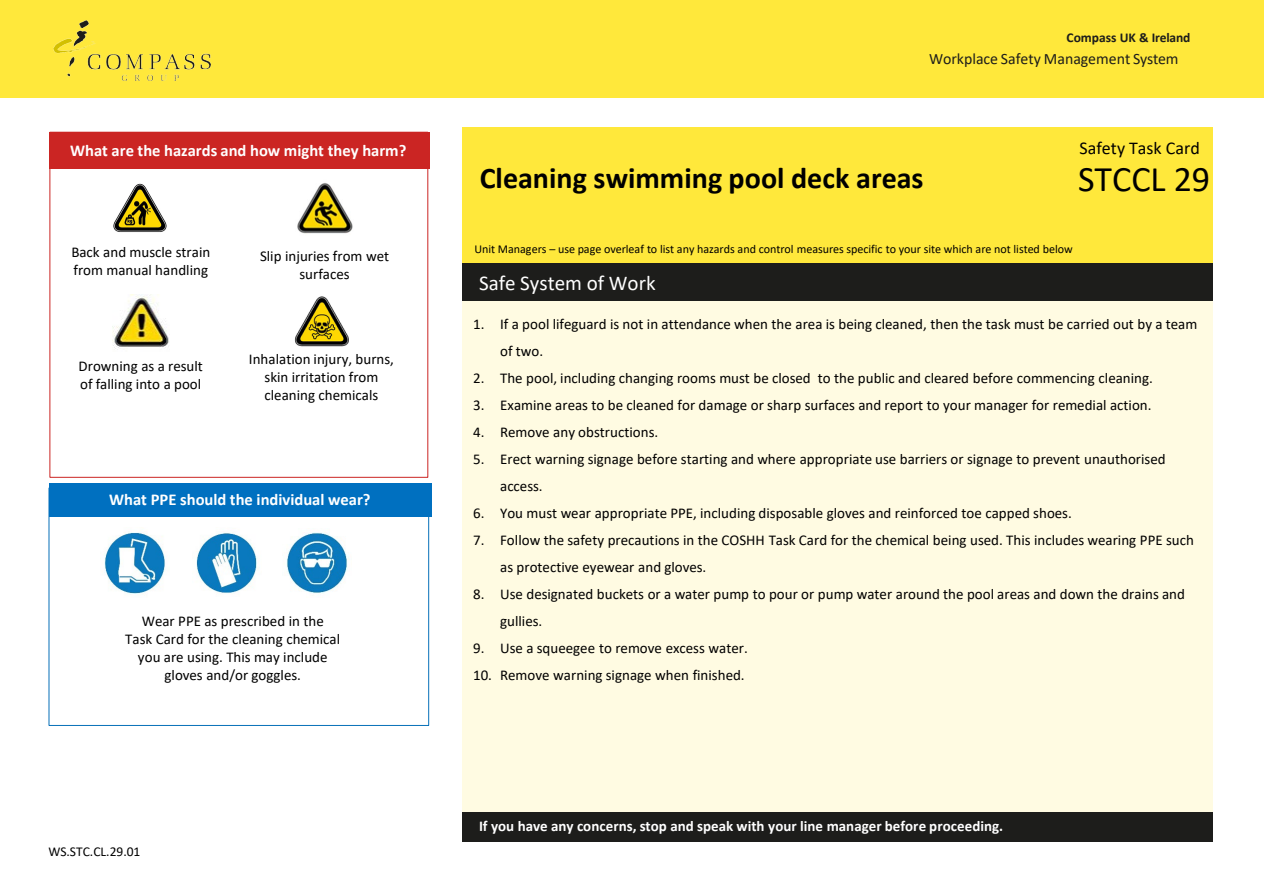
<style>
.page{position:relative;width:1264px;height:894px;background:#fff}
.page>*{position:absolute;margin:0;border:0;box-sizing:border-box;transform-origin:0 0}
.t1{font:36px "Calibri";color:#000}
.t2{font:700 30px "Calibri";color:#000}
.t3{font:21px "Calibri";color:#fff}
.t4{font:18px "Calibri";color:#000}
.t5{font:700 16.5px "Calibri";letter-spacing:-.005em;color:#fff}
.t6{font:15.9px "Calibri";color:#1d1d1b}
.t7{font:15px/18px "Calibri";color:#000}
.t8{font:700 15px "Calibri";letter-spacing:.005em;color:#fff}
.t9{font:700 13.5px "Calibri";letter-spacing:-.005em;color:#1d1d1b}
.t10{font:13.5px "Calibri";color:#000}
.t11{font:12px "Calibri";letter-spacing:-.005em;color:#000}
</style>
<div class="page">
<div style="left:0;top:0;width:1263px;height:97px;background:#ffe83b"></div>
<img style="left:53px;top:21px;width:157px;height:59px">
<div style="left:461px;top:128px;width:751px;height:135px;background:#ffe83b"></div>
<div style="left:461px;top:263px;width:751px;height:38px;background:#1d1d1b"></div>
<div style="left:461px;top:301px;width:751px;height:511px;background:#fffbe2"></div>
<div style="left:461px;top:812px;width:751px;height:30px;background:#1d1d1b"></div>
<div style="left:50px;top:132px;width:380px;height:36px;background:#cb2523"></div>
<div style="left:49px;top:483px;width:382px;height:33px;background:#0070c0"></div>
<img style="left:196px;top:533px;width:61px;height:60px">
<img style="left:104px;top:530px;width:61px;height:64px">
<img style="left:286px;top:532px;width:63px;height:61px">
<img style="left:113px;top:183px;width:54px;height:49px">
<img style="left:297px;top:183px;width:56px;height:51px">
<img style="left:112px;top:294px;width:58px;height:56px">
<img style="left:294px;top:296px;width:55px;height:51px">
<p class="t5" style="left:70px;top:139px;width:338px">What are the hazards and how might they harm?</p>
<p class="t7" style="left:71px;top:243px;width:140px">Back and muscle strain from manual handling</p>
<p class="t7" style="left:260px;top:247px;width:131px;text-align:center">Slip injuries from wet surfaces</p>
<p class="t7" style="left:79px;top:356px;width:126px">Drowning as a result of falling into a pool</p>
<p class="t7" style="left:249px;top:349px;width:147px;text-align:center">Inhalation injury, burns, skin irritation from cleaning chemicals</p>
<p class="t5" style="left:109px;top:488px;width:263px">What PPE should the individual wear?</p>
<p class="t7" style="left:142px;top:611px;width:184px">Wear PPE as prescribed in the</p>
<p class="t7" style="left:125px;top:629px;width:216px;text-align:center">Task Card for the cleaning chemical you are using. This may include gloves and/or goggles.</p>
<p class="t10" style="left:48px;top:842px;width:93px">WS.STC.CL.29.01</p>
<p class="t9" style="left:1066px;top:28px;width:125px">Compass UK &amp; Ireland</p>
<p class="t6" style="left:928px;top:47px;width:251px">Workplace Safety Management System</p>
<p class="t2" style="left:479px;top:156px;width:445px">Cleaning swimming pool deck areas</p>
<p class="t4" style="left:1079px;top:136px;width:122px">Safety Task Card</p>
<p class="t1" style="left:1077px;top:154px;width:134px">STCCL 29</p>
<p class="t11" style="left:474px;top:240px;width:599px">Unit Managers – use page overleaf to list any hazards and control measures specific to your site which are not listed below</p>
<p class="t3" style="left:479px;top:268px;width:178px">Safe System of Work</p>
<p class="t7" style="left:500px;top:310px;width:698px;line-height:27px;text-indent:-27px">1. If a pool lifeguard is not in attendance when the area is being cleaned, then the task must be carried out by a team of two.</p>
<p class="t7" style="left:473px;top:369px;width:681px">2. The pool, including changing rooms must be closed to the public and cleared before commencing cleaning.</p>
<p class="t7" style="left:473px;top:396px;width:680px">3. Examine areas to be cleaned for damage or sharp surfaces and report to your manager for remedial action.</p>
<p class="t7" style="left:473px;top:423px;width:187px">4. Remove any obstructions.</p>
<p class="t7" style="left:500px;top:445px;width:666px;line-height:27px;text-indent:-27px">5. Erect warning signage before starting and where appropriate use barriers or signage to prevent unauthorised access.</p>
<p class="t7" style="left:473px;top:504px;width:600px">6. You must wear appropriate PPE, including disposable gloves and reinforced toe capped shoes.</p>
<p class="t7" style="left:500px;top:526px;width:695px;line-height:27px;text-indent:-27px">7. Follow the safety precautions in the COSHH Task Card for the chemical being used. This includes wearing PPE such as protective eyewear and gloves.</p>
<p class="t7" style="left:500px;top:580px;width:686px;line-height:27px;text-indent:-27px">8. Use designated buckets or a water pump to pour or pump water around the pool areas and down the drains and gullies.</p>
<p class="t7" style="left:473px;top:639px;width:276px">9. Use a squeegee to remove excess water.</p>
<p class="t7" style="left:473px;top:666px;width:273px">10. Remove warning signage when finished.</p>
<p class="t8" style="left:479px;top:815px;width:525px">If you have any concerns, stop and speak with your line manager before proceeding.</p>
</div>
